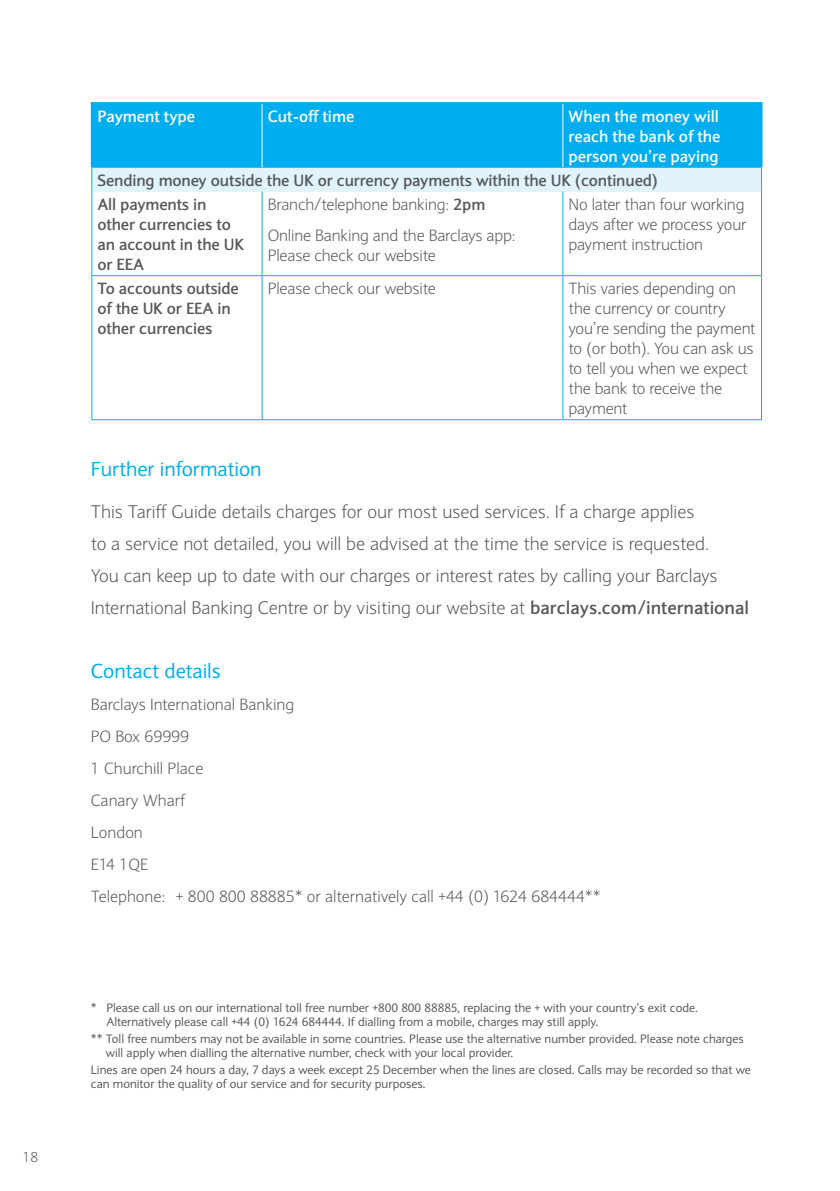
<style>
.page{position:relative;width:840px;height:1191px;background:#fff}
.page>*{position:absolute;margin:0;border:0;box-sizing:border-box;transform-origin:0 0}
.A5_Body_head{font:20px "Expert Sans";color:#00aeef}
.A5_Body_copy{font:300 18px/32px "Expert Sans";color:#57585a}
.Table_copy_in_GOT{font:300 16px/20px "Expert Sans";letter-spacing:-.01em;color:#57585a}
.Table_copy_in_GOT-2{font:700 16px/20px "Expert Sans";letter-spacing:-.01em;color:#57585a}
.A5_Body_copy-2{font:300 16px "Expert Sans";color:#57585a}
.Table_Cell_Header__1{font:700 16px/20px "Expert Sans";color:#fff;text-align:justify}
.t1{font:300 14px "Expert Sans";color:#57585a}
.A5_footnote{font:12px/14px "Expert Sans";color:#57585a}
.s1{font-weight:700}
</style>
<div class="page">
<div style="left:93px;top:104px;width:667px;height:63px;background:#00aeef"></div>
<div style="left:92px;top:167px;width:669px;height:24px;background:#e1f4fc"></div>
<hr style="left:91px;top:167px;width:171px;height:1px;background:#00aeef">
<hr style="left:262px;top:167px;width:300px;height:1px;background:#00aeef">
<hr style="left:562px;top:167px;width:199px;height:1px;background:#00aeef">
<hr style="left:261px;top:191px;width:1px;height:84px;background:#00aeef">
<hr style="left:562px;top:191px;width:1px;height:84px;background:#00aeef">
<hr style="left:91px;top:275px;width:171px;height:1px;background:#00aeef">
<hr style="left:262px;top:275px;width:300px;height:1px;background:#00aeef">
<hr style="left:261px;top:276px;width:1px;height:143px;background:#00aeef">
<hr style="left:562px;top:275px;width:199px;height:1px;background:#00aeef">
<hr style="left:562px;top:276px;width:1px;height:143px;background:#00aeef">
<hr style="left:261px;top:104px;width:1px;height:63px;background:#fff">
<hr style="left:562px;top:104px;width:1px;height:63px;background:#fff">
<hr style="left:91px;top:102px;width:171px;height:2px;background:#00aeef">
<hr style="left:91px;top:104px;width:2px;height:63px;background:#00aeef">
<hr style="left:262px;top:102px;width:300px;height:2px;background:#00aeef">
<hr style="left:562px;top:102px;width:200px;height:2px;background:#00aeef">
<hr style="left:760px;top:104px;width:2px;height:63px;background:#00aeef">
<svg style="left:91px;top:168px;width:1px;height:23px"></svg>
<hr style="left:91px;top:191px;width:1px;height:84px;background:#00aeef">
<hr style="left:760px;top:191px;width:1px;height:84px;background:#00aeef">
<hr style="left:91px;top:276px;width:1px;height:143px;background:#00aeef">
<hr style="left:760px;top:276px;width:1px;height:143px;background:#00aeef">
<hr style="left:91px;top:419px;width:171px;height:1px;background:#00aeef">
<hr style="left:262px;top:419px;width:300px;height:1px;background:#00aeef">
<hr style="left:562px;top:419px;width:199px;height:1px;background:#00aeef">
<p class="t1" style="left:23px;top:1149px;width:17px">18</p>
<p class="Table_Cell_Header__1" style="left:97px;top:105px;width:99px">Payment type</p>
<p class="Table_Cell_Header__1" style="left:267px;top:105px;width:88px">Cut-off time</p>
<p class="Table_Cell_Header__1" style="left:568px;top:105px;width:153px">When the money will reach the bank of the person you’re paying</p>
<p class="Table_copy_in_GOT-2" style="left:97px;top:170px;width:561px">Sending money outside the UK or currency payments within the UK (continued)</p>
<p class="Table_copy_in_GOT-2" style="left:97px;top:194px;width:148px">All payments in other currencies to an account in the UK or EEA</p>
<p class="Table_copy_in_GOT" style="left:267px;top:194px;width:219px">Branch/telephone banking: <span class="s1">2pm</span></p>
<p class="Table_copy_in_GOT" style="left:568px;top:194px;width:179px">No later than four working days after we process your payment instruction</p>
<p class="Table_copy_in_GOT" style="left:267px;top:226px;width:249px">Online Banking and the Barclays app:<br>Please check our website</p>
<p class="Table_copy_in_GOT-2" style="left:97px;top:278px;width:143px">To accounts outside of the UK or EEA in other currencies</p>
<p class="Table_copy_in_GOT" style="left:267px;top:278px;width:169px">Please check our website</p>
<p class="Table_copy_in_GOT" style="left:568px;top:278px;width:188px">This varies depending on the currency or country you’re sending the payment to (or both). You can ask us to tell you when we expect the bank to receive the payment</p>
<p class="A5_Body_head" style="left:91px;top:456px;width:172px">Further information</p>
<p class="A5_Body_copy" style="left:91px;top:496px;width:659px">This Tariff Guide details charges for our most used services. If a charge applies<br>to a service not detailed, you will be advised at the time the service is requested.<br>You can keep up to date with our charges or interest rates by calling your Barclays International Banking Centre or by visiting our website at <span class="s1">barclays.com/international</span></p>
<p class="A5_Body_head" style="left:91px;top:659px;width:131px">Contact details</p>
<p class="A5_Body_copy-2" style="left:91px;top:695px;width:205px">Barclays International Banking</p>
<p class="A5_Body_copy-2" style="left:91px;top:727px;width:100px">PO Box 69999</p>
<p class="A5_Body_copy-2" style="left:91px;top:759px;width:114px">1 Churchill Place</p>
<p class="A5_Body_copy-2" style="left:91px;top:791px;width:96px">Canary Wharf</p>
<p class="A5_Body_copy-2" style="left:91px;top:823px;width:53px">London</p>
<p class="A5_Body_copy-2" style="left:91px;top:855px;width:59px">E14 1QE</p>
<p class="A5_Body_copy-2" style="left:91px;top:887px;width:511px">Telephone: + 800 800 88885* or alternatively call +44 (0) 1624 684444**</p>
<p class="A5_footnote" style="left:106px;top:1001px;width:592px;text-indent:-16px">* Please call us on our international toll free number +800 800 88885, replacing the + with your country’s exit code.<br>Alternatively please call +44 (0) 1624 684444. If dialling from a mobile, charges may still apply.</p>
<p class="A5_footnote" style="left:106px;top:1032px;width:639px;text-indent:-15px">** Toll free numbers may not be available in some countries. Please use the alternative number provided. Please note charges will apply when dialling the alternative number, check with your local provider.</p>
<p class="A5_footnote" style="left:91px;top:1062px;width:661px">Lines are open 24 hours a day, 7 days a week except 25 December when the lines are closed. Calls may be recorded so that we can monitor the quality of our service and for security purposes.</p>
</div>
